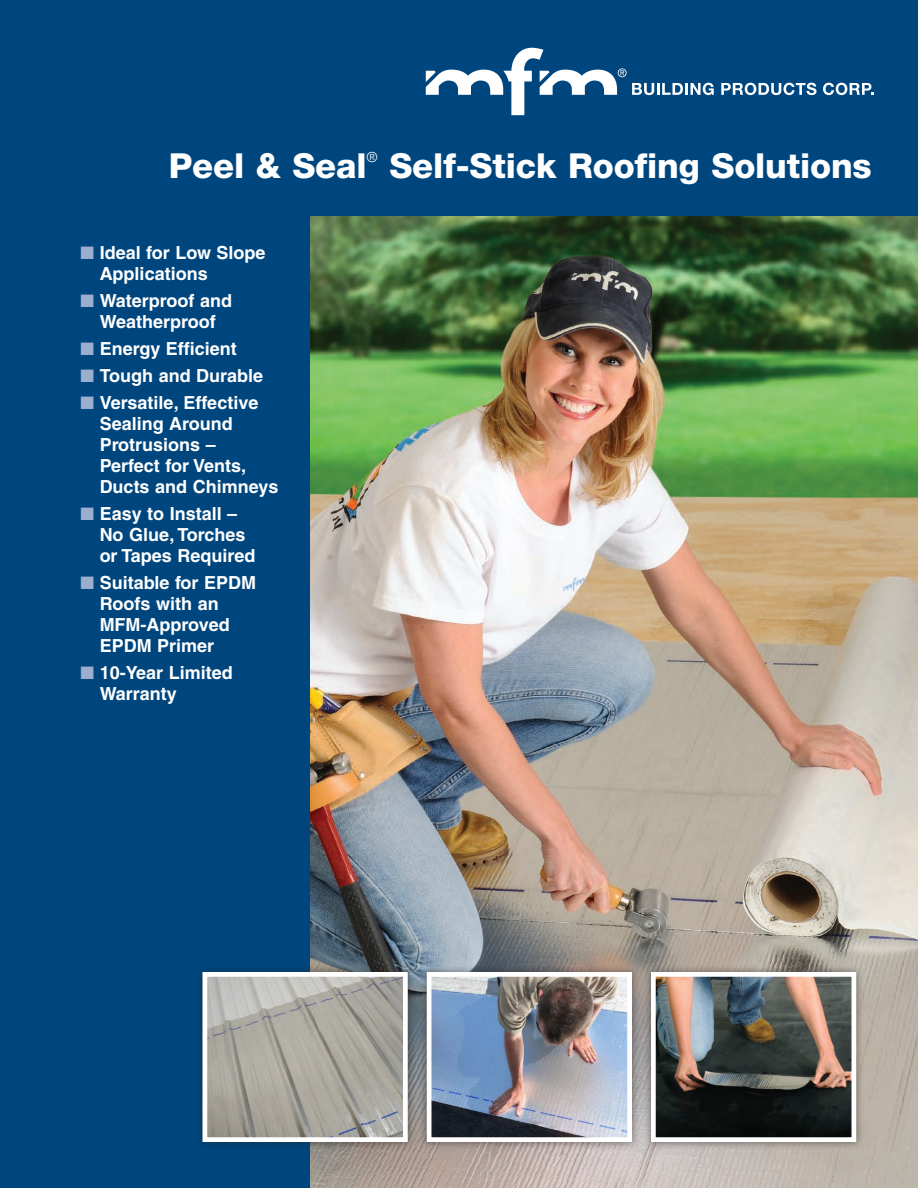
<style>
.page{position:relative;width:918px;height:1188px;background:#00467e}
.page>*{position:absolute;margin:0;border:0;box-sizing:border-box;transform-origin:0 0}
.t1{font:800 34.5px "Helvetica Neue";letter-spacing:-.005em;color:#fff}
.t2{font:700 18px/21px "Helvetica";color:#fff}
.t3{font:300 13.95px "Helvetica Neue";color:#fff}
.s1{color:#9caecd}
</style>
<div class="page">
<svg style="left:721px;top:83px;width:96px;height:12px"></svg>
<svg style="left:823px;top:83px;width:51px;height:12px"></svg>
<svg style="left:426px;top:48px;width:288px;height:67px"></svg>
<img style="left:310px;top:216px;width:608px;height:972px">
<div style="left:643px;top:964px;width:222px;height:186px;background:#231f20;opacity:.55"></div>
<img style="left:657px;top:978px;width:193px;height:158px">
<div style="left:651px;top:972px;width:205px;height:170px;border:5px solid #fff"></div>
<div style="left:418px;top:964px;width:222px;height:186px;background:#231f20;opacity:.55"></div>
<img style="left:433px;top:978px;width:193px;height:158px">
<div style="left:427px;top:972px;width:205px;height:170px;border:5px solid #fff"></div>
<div style="left:194px;top:964px;width:222px;height:186px;background:#231f20;opacity:.55"></div>
<img style="left:209px;top:978px;width:193px;height:158px">
<div style="left:203px;top:972px;width:205px;height:170px;border:5px solid #fff"></div>
<p class="t1" style="left:169px;top:145px;width:199px">Peel &amp; Seal</p>
<p class="t3" style="left:366px;top:149px;width:13px">®</p>
<p class="t1" style="left:389px;top:145px;width:484px">Self-Stick Roofing Solutions</p>
<p class="t2" style="left:100px;top:242px;width:167px;text-indent:-19px"><span class="s1">■</span> Ideal for Low Slope<br>Applications</p>
<p class="t2" style="left:80px;top:290px;width:153px;text-align:center"><span class="s1">■</span> Waterproof and<br>Weatherproof</p>
<p class="t2" style="left:80px;top:338px;width:158px"><span class="s1">■</span> Energy Efficient</p>
<p class="t2" style="left:80px;top:365px;width:184px"><span class="s1">■</span> Tough and Durable</p>
<p class="t2" style="left:100px;top:392px;width:180px;text-indent:-19px"><span class="s1">■</span> Versatile, Effective<br>Sealing Around<br>Protrusions –<br>Perfect for Vents,<br>Ducts and Chimneys</p>
<p class="t2" style="left:100px;top:503px;width:157px;text-indent:-19px"><span class="s1">■</span> Easy to Install –<br>No Glue, Torches or Tapes Required</p>
<p class="t2" style="left:100px;top:572px;width:158px;text-indent:-19px"><span class="s1">■</span> Suitable for EPDM<br>Roofs with an<br>MFM-Approved<br>EPDM Primer</p>
<p class="t2" style="left:100px;top:662px;width:135px;text-indent:-19px"><span class="s1">■</span> 10-Year Limited<br>Warranty</p>
</div>
